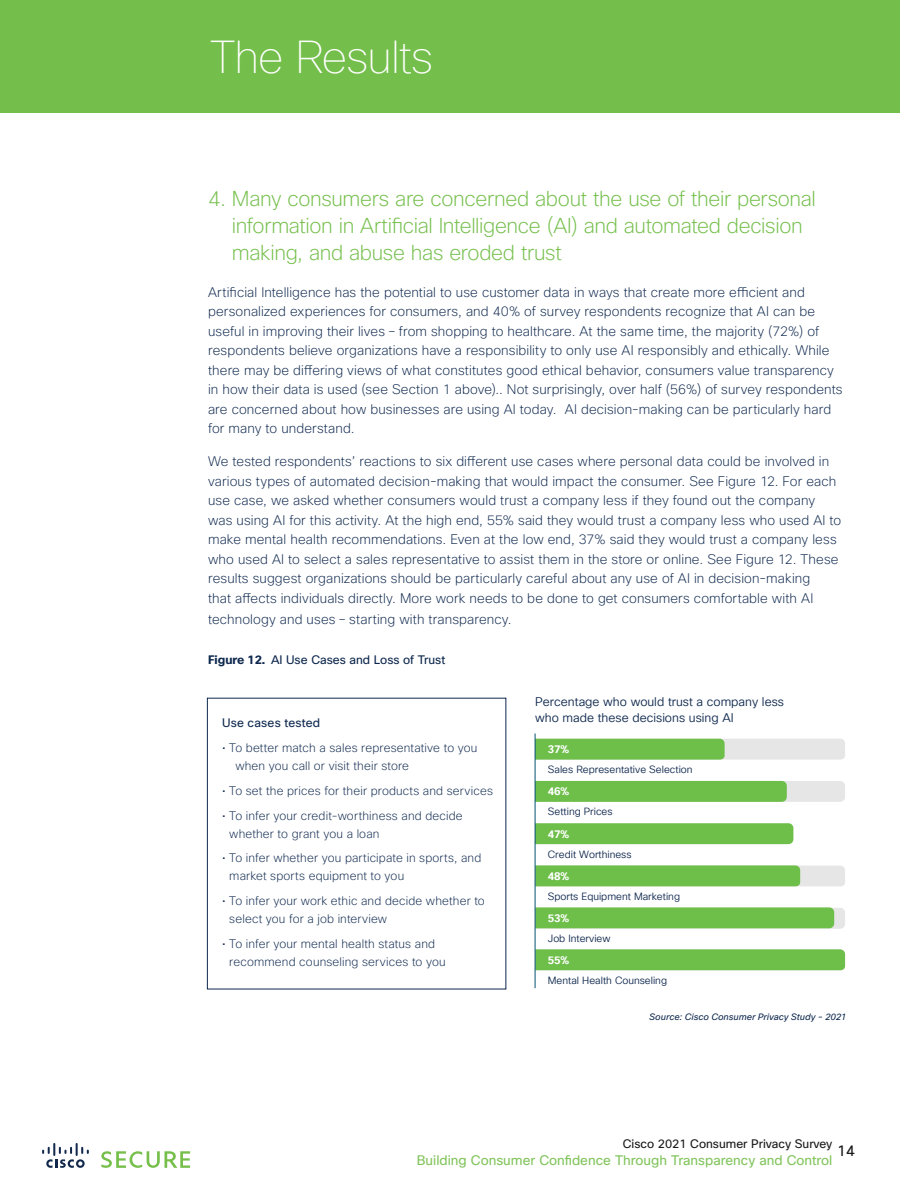
<style>
.page{position:relative;width:900px;height:1200px;background:#fff}
.page>*{position:absolute;margin:0;border:0;box-sizing:border-box;transform-origin:0 0}
.t1{font:100 45px "Cisco Sans";letter-spacing:-.02em;color:#fff}
.t2{font:200 21px/27px "Cisco Sans";letter-spacing:-.015em;color:#74bf4b}
.t3{font:15px "Cisco Sans";color:#1a1a1a}
.t4{font:200 13.5px/19.5px "Cisco Sans";letter-spacing:.01em;color:#0d274d}
.t5{font:13.5px "Cisco Sans";color:#82c55d}
.t6{font:12.3px/15.6px "Cisco Sans TT Light";color:#0d274d}
.t7{font:200 12px/18px "Cisco Sans";letter-spacing:.01em;color:#0d274d}
.t8{font:12px "Cisco Sans";color:#0d274d}
.t9{font:12px "Cisco Sans";color:#1a1a1a}
.t10{font:700 10.8px "Cisco Sans TT";letter-spacing:-.02em;color:#fff}
.t11{font:10.2px "Cisco Sans TT Light";color:#0d274d}
.t12{font:italic 9px "Cisco Sans";letter-spacing:.015em;color:#0d274d}
.s1{font-weight:700}
</style>
<div class="page">
<svg style="left:42px;top:1143px;width:47px;height:25px"></svg>
<svg style="left:101px;top:1151px;width:89px;height:17px"></svg>
<div style="left:0;top:0;width:900px;height:112px;background:#74bf4b"></div>
<svg style="left:536px;top:907px;width:309px;height:22px;background:#78c157"></svg>
<svg style="left:536px;top:865px;width:309px;height:21px;background:#81c463"></svg>
<svg style="left:536px;top:781px;width:309px;height:21px;background:#85c568"></svg>
<div style="left:536px;top:823px;width:257px;height:21px;background:#6ebe4a"></div>
<div style="left:536px;top:949px;width:309px;height:21px;background:#6ebe4a"></div>
<svg style="left:536px;top:739px;width:309px;height:21px;background:#9ece89"></svg>
<hr style="left:535px;top:734px;width:1px;height:254px;background:#005073">
<h1 class="t1" style="left:210px;top:29px;width:225px">The Results</h1>
<h2 class="t2" style="left:232px;top:185px;width:586px;text-indent:-24px">4. Many consumers are concerned about the use of their personal information in Artificial Intelligence (AI) and automated decision making, and abuse has eroded trust</h2>
<p class="t4" style="left:208px;top:282px;width:636px">Artificial Intelligence has the potential to use customer data in ways that create more efficient and personalized experiences for consumers, and 40% of survey respondents recognize that AI can be useful in improving their lives – from shopping to healthcare. At the same time, the majority (72%) of respondents believe organizations have a responsibility to only use AI responsibly and ethically. While there may be differing views of what constitutes good ethical behavior, consumers value transparency in how their data is used (see Section 1 above).. Not surprisingly, over half (56%) of survey respondents are concerned about how businesses are using AI today. AI decision-making can be particularly hard for many to understand.</p>
<p class="t4" style="left:208px;top:452px;width:635px">We tested respondents’ reactions to six different use cases where personal data could be involved in various types of automated decision-making that would impact the consumer. See Figure 12. For each use case, we asked whether consumers would trust a company less if they found out the company was using AI for this activity. At the high end, 55% said they would trust a company less who used AI to make mental health recommendations. Even at the low end, 37% said they would trust a company less who used AI to select a sales representative to assist them in the store or online. See Figure 12. These results suggest organizations should be particularly careful about any use of AI in decision-making<br>that affects individuals directly. More work needs to be done to get consumers comfortable with AI</p>
<p class="t4" style="left:208px;top:609px;width:305px">technology and uses – starting with transparency.</p>
<p class="t8" style="left:208px;top:652px;width:239px"><span class="s1">Figure 12.</span> AI Use Cases and Loss of Trust</p>
<p class="t8" style="left:222px;top:716px;width:100px">Use cases tested</p>
<p class="t7" style="left:235px;top:739px;width:244px;text-indent:-13px">• To better match a sales representative to you when you call or visit their store</p>
<p class="t7" style="left:222px;top:782px;width:272px">• To set the prices for their products and services</p>
<p class="t7" style="left:229px;top:806px;width:235px;text-indent:-7px">• To infer your credit-worthiness and decide whether to grant you a loan</p>
<p class="t7" style="left:229px;top:849px;width:254px;text-indent:-7px">• To infer whether you participate in sports, and market sports equipment to you</p>
<p class="t7" style="left:229px;top:892px;width:257px;text-indent:-7px">• To infer your work ethic and decide whether to select you for a job interview</p>
<p class="t7" style="left:229px;top:935px;width:218px;text-indent:-7px">• To infer your mental health status and recommend counseling services to you</p>
<p class="t6" style="left:535px;top:694px;width:250px">Percentage who would trust a company less who made these decisions using AI</p>
<p class="t10" style="left:548px;top:742px;width:23px">37%</p>
<p class="t11" style="left:548px;top:763px;width:146px">Sales Representative Selection</p>
<p class="t11" style="left:548px;top:805px;width:66px">Setting Prices</p>
<p class="t11" style="left:548px;top:847px;width:85px">Credit Worthiness</p>
<p class="t11" style="left:548px;top:890px;width:134px">Sports Equipment Marketing</p>
<p class="t11" style="left:548px;top:932px;width:64px">Job Interview</p>
<p class="t11" style="left:548px;top:974px;width:121px">Mental Health Counseling</p>
<p class="t10" style="left:548px;top:784px;width:23px">46%</p>
<p class="t10" style="left:548px;top:827px;width:23px">47%</p>
<p class="t10" style="left:548px;top:869px;width:23px">48%</p>
<p class="t10" style="left:548px;top:911px;width:23px">53%</p>
<p class="t10" style="left:548px;top:953px;width:23px">55%</p>
<p class="t12" style="left:649px;top:1011px;width:199px">Source: Cisco Consumer Privacy Study - 2021</p>
<p class="t9" style="left:623px;top:1137px;width:211px">Cisco 2021 Consumer Privacy Survey</p>
<p class="t5" style="left:417px;top:1151px;width:417px">Building Consumer Confidence Through Transparency and Control</p>
<p class="t3" style="left:837px;top:1141px;width:19px">14</p>
</div>
